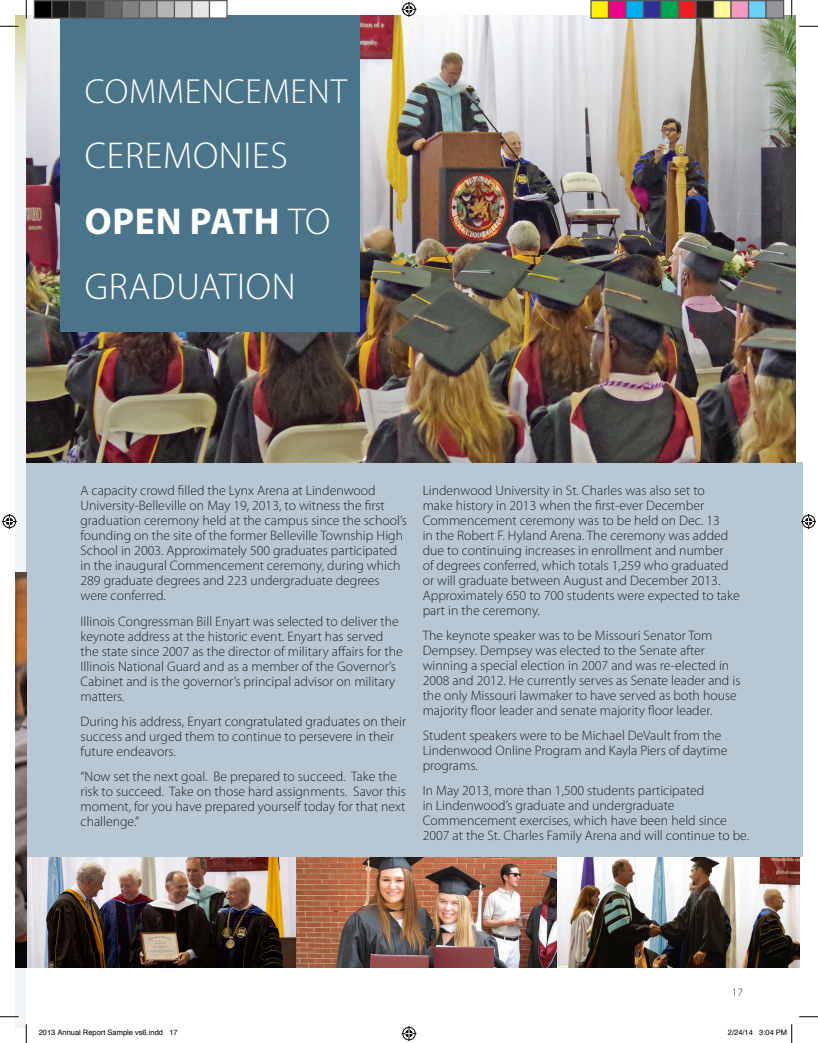
<style>
.page{position:relative;width:818px;height:1043px;background:#fff}
.page>*{position:absolute;margin:0;border:0;box-sizing:border-box;transform-origin:0 0}
.t1{font:300 37.5px "Myriad Pro";letter-spacing:.02em;color:#fff}
.t2{font:700 37.5px "Myriad Pro";letter-spacing:.02em;color:#fff}
.t3{font:300 35px "Myriad Pro";letter-spacing:.02em;color:#fff}
.t4{font:300 13.75px/15px "Myriad Pro";color:#231f20}
.t5{font:300 11.25px "Myriad Pro";color:#231f20}
.t6{font:7.5px "Helvetica";color:#000}
.s1{font-weight:300}
</style>
<div class="page">
<div style="left:15px;top:15px;width:11px;height:1013px;background:#f2f5f7"></div>
<img style="left:26px;top:856px;width:773px;height:111px">
<div style="left:26px;top:462px;width:776px;height:394px;background:#b7c8d4"></div>
<svg style="left:15px;top:15px;width:11px;height:76px"></svg>
<img style="left:26px;top:15px;width:769px;height:447px">
<div style="left:61px;top:15px;width:299px;height:317px;background:#49748a"></div>
<img style="left:15px;top:573px;width:11px;height:394px">
<svg style="left:0;top:25px;width:19px;height:2px"></svg>
<svg style="left:799px;top:25px;width:19px;height:2px"></svg>
<svg style="left:0;top:1016px;width:19px;height:1px"></svg>
<svg style="left:799px;top:1016px;width:19px;height:1px"></svg>
<svg style="left:25px;top:0;width:2px;height:19px"></svg>
<svg style="left:25px;top:1024px;width:2px;height:18px"></svg>
<svg style="left:790px;top:0;width:2px;height:19px"></svg>
<svg style="left:401px;top:2px;width:15px;height:15px"></svg>
<svg style="left:401px;top:1026px;width:15px;height:15px"></svg>
<svg style="left:2px;top:514px;width:15px;height:15px"></svg>
<svg style="left:801px;top:514px;width:15px;height:15px"></svg>
<div style="left:34px;top:1px;width:18px;height:17px;background:#000"></div>
<div style="left:34px;top:0;width:18px;height:19px;border:1px solid #595959"></div>
<div style="left:52px;top:1px;width:17px;height:17px;background:#1a1a1a"></div>
<div style="left:51px;top:0;width:19px;height:19px;border:1px solid #595959"></div>
<div style="left:69px;top:1px;width:18px;height:17px;background:#333"></div>
<div style="left:69px;top:0;width:19px;height:19px;border:1px solid #595959"></div>
<div style="left:87px;top:1px;width:17px;height:17px;background:#4d4d4d"></div>
<div style="left:86px;top:0;width:19px;height:19px;border:1px solid #595959"></div>
<div style="left:104px;top:1px;width:18px;height:17px;background:#666"></div>
<div style="left:104px;top:0;width:18px;height:19px;border:1px solid #595959"></div>
<div style="left:122px;top:1px;width:17px;height:17px;background:#808080"></div>
<div style="left:121px;top:0;width:19px;height:19px;border:1px solid #595959"></div>
<div style="left:139px;top:1px;width:18px;height:17px;background:#999"></div>
<div style="left:139px;top:0;width:19px;height:19px;border:1px solid #595959"></div>
<div style="left:157px;top:1px;width:17px;height:17px;background:#b3b3b3"></div>
<div style="left:156px;top:0;width:19px;height:19px;border:1px solid #595959"></div>
<div style="left:174px;top:1px;width:18px;height:17px;background:#ccc"></div>
<div style="left:174px;top:0;width:18px;height:19px;border:1px solid #595959"></div>
<div style="left:192px;top:1px;width:17px;height:17px;background:#e6e6e6"></div>
<div style="left:191px;top:0;width:19px;height:19px;border:1px solid #595959"></div>
<div style="left:209px;top:1px;width:18px;height:17px;background:#fff"></div>
<div style="left:209px;top:0;width:19px;height:19px;border:1px solid #595959"></div>
<div style="left:591px;top:1px;width:17px;height:17px;background:#fff101"></div>
<div style="left:590px;top:0;width:19px;height:19px;border:1px solid #595959"></div>
<div style="left:608px;top:1px;width:18px;height:17px;background:#ed028c"></div>
<div style="left:608px;top:0;width:18px;height:19px;border:1px solid #595959"></div>
<div style="left:626px;top:1px;width:17px;height:17px;background:#00aeef"></div>
<div style="left:625px;top:0;width:19px;height:19px;border:1px solid #595959"></div>
<div style="left:643px;top:1px;width:18px;height:17px;background:#2e3092"></div>
<div style="left:642px;top:0;width:19px;height:19px;border:1px solid #595959"></div>
<div style="left:661px;top:1px;width:17px;height:17px;background:#00a54f"></div>
<div style="left:660px;top:0;width:19px;height:19px;border:1px solid #595959"></div>
<div style="left:678px;top:1px;width:18px;height:17px;background:#ee1d23"></div>
<div style="left:678px;top:0;width:18px;height:19px;border:1px solid #595959"></div>
<div style="left:696px;top:1px;width:17px;height:17px;background:#231f20"></div>
<div style="left:695px;top:0;width:19px;height:19px;border:1px solid #595959"></div>
<div style="left:713px;top:1px;width:18px;height:17px;background:#fff79a"></div>
<div style="left:712px;top:0;width:19px;height:19px;border:1px solid #595959"></div>
<div style="left:731px;top:1px;width:17px;height:17px;background:#f499c2"></div>
<div style="left:730px;top:0;width:19px;height:19px;border:1px solid #595959"></div>
<div style="left:748px;top:1px;width:18px;height:17px;background:#6bcff6"></div>
<div style="left:748px;top:0;width:18px;height:19px;border:1px solid #595959"></div>
<div style="left:766px;top:1px;width:17px;height:17px;background:#939598"></div>
<div style="left:765px;top:0;width:19px;height:19px;border:1px solid #595959"></div>
<svg style="left:791px;top:1024px;width:1px;height:18px"></svg>
<p class="t3" style="left:85px;top:71px;width:264px">COMMENCEMENT</p>
<p class="t1" style="left:85px;top:133px;width:205px">CEREMONIES</p>
<p class="t2" style="left:85px;top:196px;width:247px">OPEN PATH <span class="s1">TO</span></p>
<p class="t1" style="left:85px;top:263px;width:212px">GRADUATION</p>
<p class="t4" style="left:80px;top:483px;width:328px">A capacity crowd filled the Lynx Arena at Lindenwood University-Belleville on May 19, 2013, to witness the first graduation ceremony held at the campus since the school’s founding on the site of the former Belleville Township High School in 2003. Approximately 500 graduates participated in the inaugural Commencement ceremony, during which 289 graduate degrees and 223 undergraduate degrees were conferred.</p>
<p class="t4" style="left:80px;top:614px;width:324px">Illinois Congressman Bill Enyart was selected to deliver the keynote address at the historic event. Enyart has served the state since 2007 as the director of military affairs for the Illinois National Guard and as a member of the Governor’s Cabinet and is the governor’s principal advisor on military matters.</p>
<p class="t4" style="left:80px;top:714px;width:327px">During his address, Enyart congratulated graduates on their success and urged them to continue to persevere in their future endeavors.</p>
<p class="t4" style="left:80px;top:769px;width:327px">“Now set the next goal. Be prepared to succeed. Take the risk to succeed. Take on those hard assignments. Savor this moment, for you have prepared yourself today for that next challenge.”</p>
<p class="t4" style="left:422px;top:483px;width:318px">Lindenwood University in St. Charles was also set to<br>make history in 2013 when the first-ever December Commencement ceremony was to be held on Dec. 13<br>in the Robert F. Hyland Arena. The ceremony was added due to continuing increases in enrollment and number<br>of degrees conferred, which totals 1,259 who graduated or will graduate between August and December 2013.<br>Approximately 650 to 700 students were expected to take part in the ceremony.</p>
<p class="t4" style="left:422px;top:628px;width:319px">The keynote speaker was to be Missouri Senator Tom Dempsey. Dempsey was elected to the Senate after winning a special election in 2007 and was re-elected in 2008 and 2012. He currently serves as Senate leader and is the only Missouri lawmaker to have served as both house majority floor leader and senate majority floor leader.</p>
<p class="t4" style="left:422px;top:728px;width:306px">Student speakers were to be Michael DeVault from the<br>Lindenwood Online Program and Kayla Piers of daytime programs.</p>
<p class="t4" style="left:422px;top:783px;width:328px">In May 2013, more than 1,500 students participated<br>in Lindenwood’s graduate and undergraduate Commencement exercises, which have been held since 2007 at the St. Charles Family Arena and will continue to be.</p>
<p class="t5" style="left:732px;top:985px;width:12px">17</p>
<p class="t6" style="left:39px;top:1027px;width:140px">2013 Annual Report Sample vs6.indd 17</p>
<p class="t6" style="left:728px;top:1027px;width:61px">2/24/14 3:04 PM</p>
</div>
